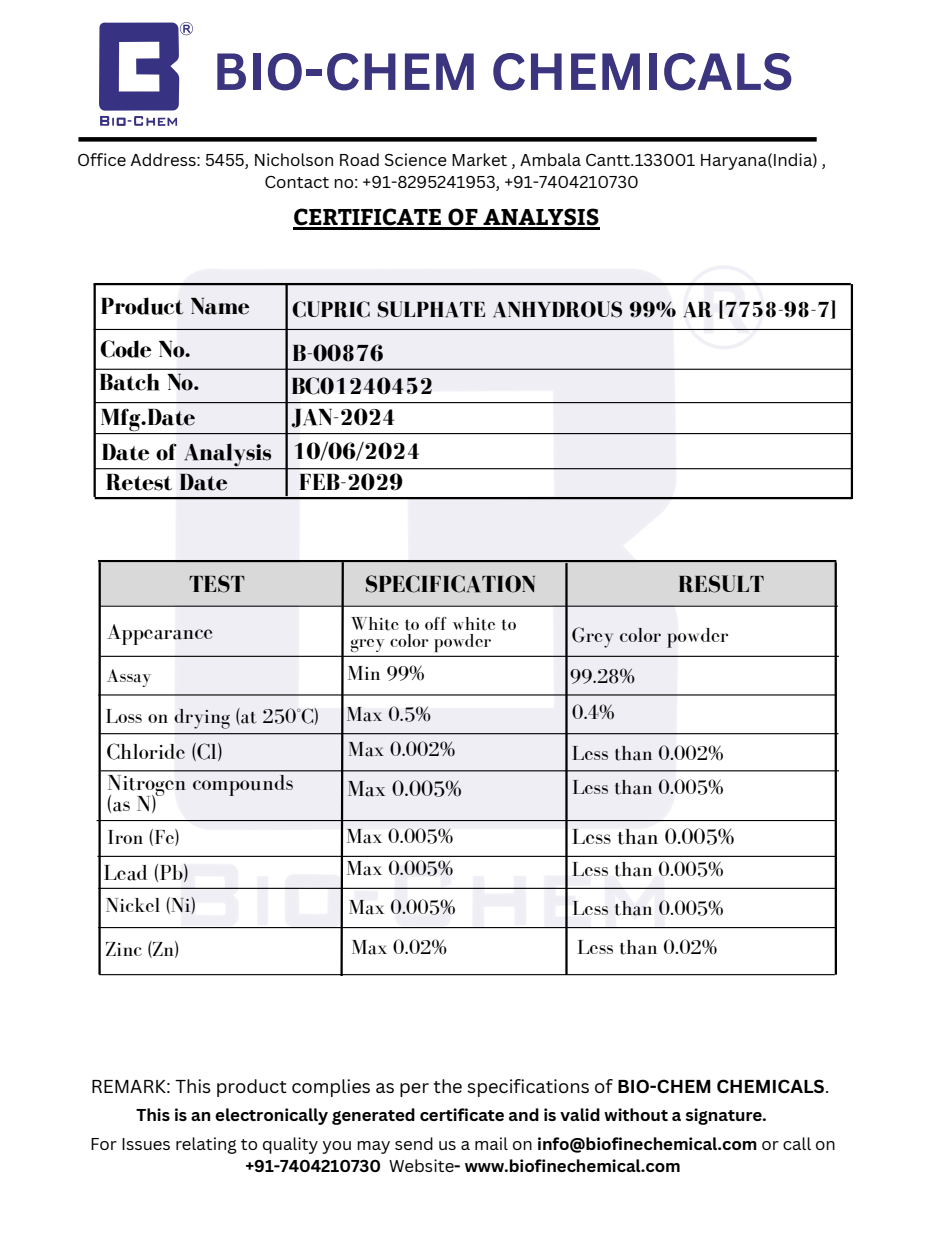
<style>
.page{position:relative;width:935px;height:1233px;background:#fff}
.page>*{position:absolute;margin:0;border:0;box-sizing:border-box;transform-origin:0 0}
.t1{font:700 51px "Canva Sans";color:#3b3580}
.t2{font:700 24px "Bodoni FLF";color:#000}
.t3{font:700 22.8px "Bitter";color:#000}
.t4{font:22.5px/21.3px "Bodoni FLF";color:#000}
.t5{font:700 22.5px "Bodoni FLF";color:#000}
.t6{font:21px "Bodoni FLF";color:#000}
.t7{font:19.5px/16.8px "Bodoni FLF";color:#000}
.t8{font:18.3px "Canva Sans";color:#000}
.t9{font:700 16.8px/22.5px "Canva Sans";color:#000;text-align:center}
.t10{font:16.8px/22.5px "Canva Sans";color:#000;text-align:center}
.s1{font-weight:700}
.s2{font-weight:400}
</style>
<div class="page">
<div style="left:78px;top:137px;width:739px;height:5px;background:#000"></div>
<img style="left:100px;top:22px;width:92px;height:104px">
<hr style="left:293px;top:228px;width:306px;height:2px;background:#000">
<hr style="left:94px;top:329px;width:757px;height:1px;background:#000">
<hr style="left:95px;top:369px;width:757px;height:1px;background:#000">
<hr style="left:95px;top:402px;width:757px;height:1px;background:#000">
<hr style="left:95px;top:433px;width:757px;height:1px;background:#000">
<hr style="left:95px;top:468px;width:757px;height:1px;background:#000">
<hr style="left:95px;top:497px;width:757px;height:2px;background:#000">
<hr style="left:94px;top:284px;width:2px;height:213px;background:#000">
<hr style="left:285px;top:283px;width:3px;height:213px;background:#000">
<hr style="left:851px;top:284px;width:2px;height:215px;background:#000">
<hr style="left:94px;top:283px;width:757px;height:2px;background:#000">
<hr style="left:100px;top:606px;width:738px;height:1px;background:#000">
<hr style="left:98px;top:560px;width:738px;height:2px;background:#000">
<div style="left:100px;top:563px;width:736px;height:41px;background:#d9d9d9"></div>
<hr style="left:834px;top:562px;width:3px;height:413px;background:#000">
<hr style="left:565px;top:563px;width:3px;height:412px;background:#000">
<svg style="left:339px;top:562px;width:6px;height:414px"></svg>
<hr style="left:98px;top:562px;width:3px;height:413px;background:#000">
<hr style="left:101px;top:656px;width:738px;height:1px;background:#000">
<hr style="left:100px;top:733px;width:738px;height:1px;background:#000">
<hr style="left:99px;top:974px;width:736px;height:1px;background:#000">
<hr style="left:98px;top:694px;width:738px;height:2px;background:#000">
<hr style="left:101px;top:770px;width:738px;height:1px;background:#000">
<hr style="left:97px;top:820px;width:738px;height:1px;background:#000">
<hr style="left:97px;top:856px;width:739px;height:1px;background:#000">
<hr style="left:98px;top:888px;width:738px;height:1px;background:#000">
<hr style="left:98px;top:927px;width:738px;height:1px;background:#000">
<p class="t1" style="left:213px;top:35px;width:582px">BIO-CHEM CHEMICALS</p>
<h1 class="t10" style="left:77px;top:148px;width:751px">Office Address: 5455, Nicholson Road Science Market , Ambala Cantt.133001 Haryana(India) ,<br>Contact no: +91-8295241953, +91-7404210730</h1>
<p class="t3" style="left:293px;top:201px;width:308px">CERTIFICATE OF ANALYSIS</p>
<p class="t2" style="left:100px;top:293px;width:151px">Product Name</p>
<h2 class="t2" style="left:100px;top:336px;width:92px">Code No.</h2>
<h2 class="t2" style="left:99px;top:370px;width:102px">Batch No.</h2>
<h2 class="t2" style="left:100px;top:404px;width:96px">Mfg.Date</h2>
<h3 class="t2" style="left:101px;top:439px;width:172px">Date of Analysis</h3>
<h2 class="t2" style="left:106px;top:469px;width:123px">Retest Date</h2>
<h4 class="t5" style="left:292px;top:297px;width:545px">CUPRIC SULPHATE ANHYDROUS 99% AR [7758-98-7]</h4>
<h4 class="t2" style="left:292px;top:340px;width:93px">B-00876</h4>
<h4 class="t2" style="left:291px;top:373px;width:144px">BC01240452</h4>
<h3 class="t2" style="left:292px;top:404px;width:106px">JAN-2024</h3>
<h4 class="t2" style="left:292px;top:438px;width:130px">10/06/2024</h4>
<h4 class="t2" style="left:299px;top:469px;width:106px">FEB-2029</h4>
<h4 class="t2" style="left:189px;top:571px;width:57px">TEST</h4>
<h4 class="t2" style="left:365px;top:571px;width:173px">SPECIFICATION</h4>
<h4 class="t2" style="left:678px;top:571px;width:87px">RESULT</h4>
<h4 class="t4" style="left:107px;top:621px;width:108px">Appearance</h4>
<h4 class="t7" style="left:351px;top:615px;width:167px">White to off white to grey color powder</h4>
<h4 class="t6" style="left:572px;top:623px;width:158px">Grey color powder</h4>
<h4 class="t7" style="left:107px;top:667px;width:47px">Assay</h4>
<h4 class="t6" style="left:347px;top:661px;width:79px">Min 99%</h4>
<p class="t6" style="left:570px;top:665px;width:67px">99.28%</p>
<h3 class="t6" style="left:106px;top:704px;width:215px">Loss on drying (at 250°C)</h3>
<p class="t6" style="left:346px;top:702px;width:86px">Max 0.5%</p>
<p class="t6" style="left:572px;top:701px;width:44px">0.4%</p>
<p class="t6" style="left:348px;top:738px;width:109px">Max 0.002%</p>
<h2 class="t6" style="left:572px;top:742px;width:153px">Less than 0.002%</h2>
<h3 class="t4" style="left:107px;top:771px;width:188px">Nitrogen compounds (as N)</h3>
<p class="t6" style="left:572px;top:776px;width:153px">Less than 0.005%</p>
<h3 class="t6" style="left:107px;top:826px;width:74px">Iron (Fe)</h3>
<h3 class="t4" style="left:106px;top:741px;width:117px">Chloride (Cl)</h3>
<p class="t4" style="left:347px;top:778px;width:117px">Max 0.005%</p>
<h3 class="t6" style="left:346px;top:825px;width:109px">Max 0.005%</h3>
<p class="t4" style="left:572px;top:826px;width:164px">Less than 0.005%</p>
<h3 class="t6" style="left:346px;top:857px;width:109px">Max 0.005%</h3>
<p class="t6" style="left:572px;top:858px;width:153px">Less than 0.005%</p>
<p class="t4" style="left:104px;top:862px;width:86px">Lead (Pb)</p>
<p class="t6" style="left:106px;top:894px;width:92px">Nickel (Ni)</p>
<p class="t6" style="left:348px;top:895px;width:109px">Max 0.005%</p>
<p class="t6" style="left:572px;top:896px;width:153px">Less than 0.005%</p>
<p class="t6" style="left:106px;top:938px;width:75px">Zinc (Zn)</p>
<p class="t6" style="left:351px;top:936px;width:98px">Max 0.02%</p>
<h2 class="t6" style="left:577px;top:936px;width:142px">Less than 0.02%</h2>
<p class="t8" style="left:91px;top:1073px;width:740px">REMARK: This product complies as per the specifications of <span class="s1">BIO-CHEM CHEMICALS</span>.</p>
<p class="t9" style="left:137px;top:1103px;width:632px">This is an electronically generated certificate and is valid without a signature.</p>
<h2 class="t9" style="left:90px;top:1132px;width:747px"><span class="s2">For Issues relating to quality you may send us a mail on</span> info@biofinechemical.com <span class="s2">or call on </span>+91-7404210730 <span class="s2">Website</span>- www.biofinechemical.com</h2>
</div>
